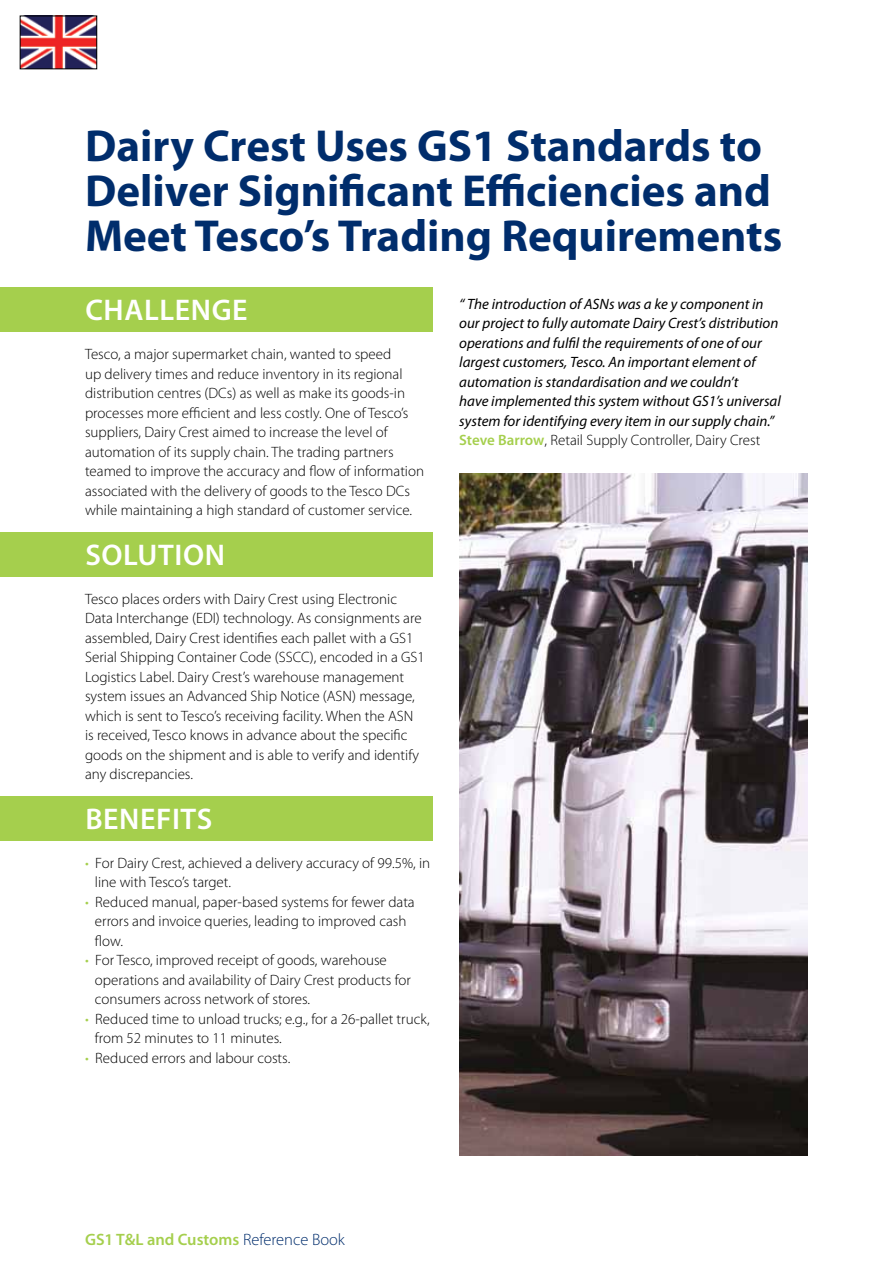
<style>
.page{position:relative;width:893px;height:1263px;background:#fff}
.page>*{position:absolute;margin:0;border:0;box-sizing:border-box;transform-origin:0 0}
.t1{font:700 45px/45px "Myriad Pro";color:#002d6c}
.t2{font:600 30px "Myriad Pro";letter-spacing:.02em;color:#fff}
.t3{font:600 16.5px "Myriad Pro";color:#a5cf4d}
.t4{font:300 15px/19.5px "Myriad Pro";color:#000}
.t5{font:italic 15px/19.5px "Myriad Pro";color:#000}
.s1{color:#a5cf4d}
.s2{font-weight:600;font-style:normal;color:#a5cf4d}
.s3{font-weight:300;font-style:normal}
.s4{font-weight:300;color:#002d6c}
</style>
<div class="page">
<div style="left:0;top:532px;width:433px;height:45px;background:#a5cf4d"></div>
<div style="left:0;top:796px;width:433px;height:45px;background:#a5cf4d"></div>
<div style="left:0;top:287px;width:433px;height:45px;background:#a5cf4d"></div>
<img style="left:22px;top:18px;width:73px;height:49px">
<div style="left:20px;top:16px;width:77px;height:53px;border:1px solid #000101"></div>
<img style="left:459px;top:473px;width:349px;height:682px">
<h1 class="t1" style="left:85px;top:124px;width:699px">Dairy Crest Uses GS1 Standards to<br>Deliver Significant Efficiencies and<br>Meet Tesco’s Trading Requirements</h1>
<h2 class="t2" style="left:85px;top:293px;width:37px">Challenge</h2>
<p class="t4" style="left:85px;top:345px;width:341px">Tesco, a major supermarket chain, wanted to speed<br>up delivery times and reduce inventory in its regional distribution centres (DCs) as well as make its goods-in processes more efficient and less costly. One of Tesco’s suppliers, Dairy Crest aimed to increase the level of automation of its supply chain. The trading partners teamed to improve the accuracy and flow of information associated with the delivery of goods to the Tesco DCs while maintaining a high standard of customer service.</p>
<h2 class="t2" style="left:85px;top:538px;width:35px">Solut</h2>
<h2 class="t2" style="left:175px;top:538px;width:29px">ion</h2>
<p class="t4" style="left:85px;top:589px;width:341px">Tesco places orders with Dairy Crest using Electronic Data Interchange (EDI) technology. As consignments are assembled, Dairy Crest identifies each pallet with a GS1<br>Serial Shipping Container Code (SSCC), encoded in a GS1<br>Logistics Label. Dairy Crest’s warehouse management system issues an Advanced Ship Notice (ASN) message, which is sent to Tesco’s receiving facility. When the ASN is received, Tesco knows in advance about the specific goods on the shipment and is able to verify and identify any discrepancies.</p>
<h2 class="t2" style="left:85px;top:802px;width:36px">Benef</h2>
<h2 class="t2" style="left:172px;top:802px;width:25px">its</h2>
<p class="t4" style="left:95px;top:853px;width:337px;text-indent:-10px"><span class="s1">•</span> For Dairy Crest, achieved a delivery accuracy of 99.5%, in line with Tesco’s target.</p>
<p class="t4" style="left:95px;top:892px;width:321px;text-indent:-10px"><span class="s1">•</span> Reduced manual, paper-based systems for fewer data errors and invoice queries, leading to improved cash flow.</p>
<p class="t4" style="left:95px;top:951px;width:317px;text-indent:-10px"><span class="s1">•</span> For Tesco, improved receipt of goods, warehouse operations and availability of Dairy Crest products for consumers across network of stores.</p>
<p class="t4" style="left:95px;top:1009px;width:336px;text-indent:-10px"><span class="s1">•</span> Reduced time to unload trucks; e.g., for a 26-pallet truck, from 52 minutes to 11 minutes.</p>
<p class="t4" style="left:85px;top:1048px;width:207px"><span class="s1">•</span> Reduced errors and labour costs.</p>
<p class="t5" style="left:459px;top:294px;width:323px">‘‘ The introduction of ASNs was a ke y component in our project to fully automate Dairy Crest’s distribution operations and fulfil the requirements of one of our largest customers, Tesco. An important element of automation is standardisation and we couldn’t<br>have implemented this system without GS1’s universal system for identifying every item in our supply chain.” <span class="s2">Steve Barrow</span><span class="s3">, Retail Supply Controller, Dairy Crest</span></p>
<p class="t3" style="left:85px;top:1231px;width:261px">GS1 T&amp;L and Customs <span class="s4">Reference Book</span></p>
</div>
